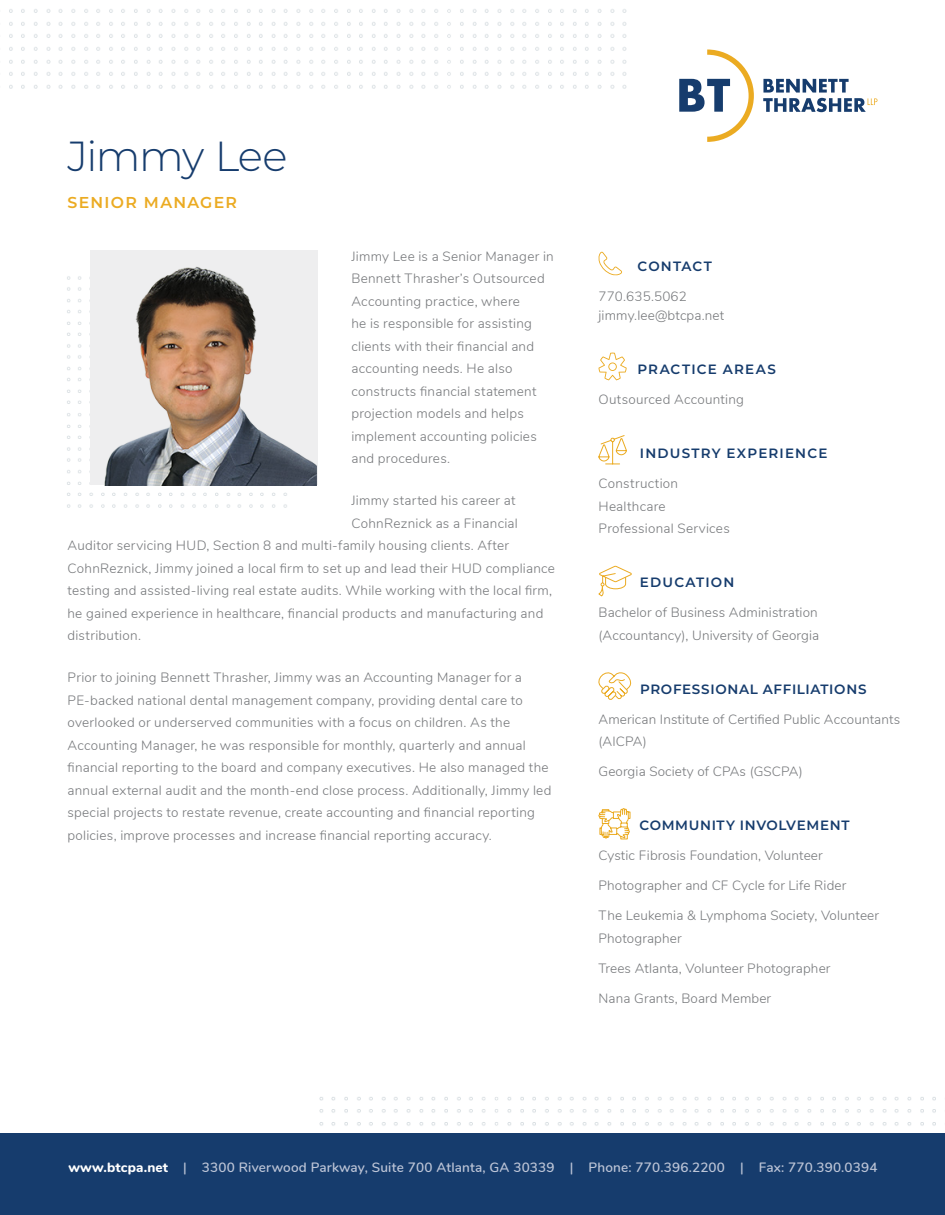
<style>
.page{position:relative;width:945px;height:1215px;background:#fff}
.page>*{position:absolute;margin:0;border:0;box-sizing:border-box;transform-origin:0 0}
.t1{font:300 42px "Montserrat";letter-spacing:-.035em;color:#163c6d}
.t2{font:600 15.75px "Montserrat";letter-spacing:.085em;color:#ebab22}
.t3{font:300 13.5px/22.5px "Nunito";letter-spacing:.015em;color:#76787b}
.t4{font:600 13.5px "Nunito";letter-spacing:.015em;color:#bdc5d7}
.t5{font:600 13.5px "Montserrat";letter-spacing:.055em;color:#163c6d}
.t6{font:600 13.5px "Montserrat";letter-spacing:.09em;color:#163c6d}
.t7{font:600 13.5px "Montserrat";letter-spacing:.085em;color:#163c6d}
.t8{font:600 13.5px "Montserrat";letter-spacing:.08em;color:#163c6d}
.s1{font-weight:800;color:#fff}
</style>
<div class="page">
<svg style="left:598px;top:252px;width:24px;height:24px"></svg>
<svg style="left:598px;top:353px;width:29px;height:27px"></svg>
<svg style="left:598px;top:435px;width:29px;height:30px"></svg>
<svg style="left:598px;top:565px;width:34px;height:32px"></svg>
<svg style="left:598px;top:672px;width:34px;height:28px"></svg>
<svg style="left:598px;top:808px;width:33px;height:32px"></svg>
<svg style="left:763px;top:79px;width:115px;height:33px"></svg>
<svg style="left:679px;top:50px;width:75px;height:92px"></svg>
<img style="left:9px;top:9px;width:618px;height:80px">
<img style="left:319px;top:1097px;width:617px;height:29px">
<img style="left:67px;top:276px;width:227px;height:232px">
<div style="left:0;top:1133px;width:945px;height:82px;background:#163c6d"></div>
<img style="left:90px;top:252px;width:226px;height:233px">
<p class="t1" style="left:68px;top:127px;width:222px">Jimmy Lee</p>
<p class="t2" style="left:68px;top:192px;width:171px">SENIOR MANAGER</p>
<p class="t3" style="left:351px;top:244px;width:204px">Jimmy Lee is a Senior Manager in<br>Bennett Thrasher’s Outsourced<br>Accounting practice, where<br>he is responsible for assisting clients with their financial and accounting needs. He also constructs financial statement projection models and helps implement accounting policies and procedures.</p>
<p class="t3" style="left:351px;top:489px;width:166px">Jimmy started his career at</p>
<p class="t3" style="left:351px;top:511px;width:168px">CohnReznick as a Financial</p>
<p class="t3" style="left:68px;top:534px;width:443px">Auditor servicing HUD, Section 8 and multi-family housing clients. After</p>
<p class="t3" style="left:68px;top:556px;width:489px">CohnReznick, Jimmy joined a local firm to set up and lead their HUD compliance</p>
<p class="t3" style="left:68px;top:579px;width:486px">testing and assisted-living real estate audits. While working with the local firm,</p>
<p class="t3" style="left:68px;top:601px;width:477px">he gained experience in healthcare, financial products and manufacturing and</p>
<p class="t3" style="left:68px;top:624px;width:75px">distribution.</p>
<p class="t3" style="left:68px;top:666px;width:485px">Prior to joining Bennett Thrasher, Jimmy was an Accounting Manager for a PE-backed national dental management company, providing dental care to overlooked or underserved communities with a focus on children. As the Accounting Manager, he was responsible for monthly, quarterly and annual financial reporting to the board and company executives. He also managed the annual external audit and the month-end close process. Additionally, Jimmy led special projects to restate revenue, create accounting and financial reporting policies, improve processes and increase financial reporting accuracy.</p>
<p class="t8" style="left:638px;top:256px;width:76px">CONTACT</p>
<p class="t3" style="left:598px;top:286px;width:127px;line-height:19.5px">770.635.5062 jimmy.lee@btcpa.net</p>
<p class="t6" style="left:637px;top:360px;width:140px">PRACTICE AREAS</p>
<p class="t3" style="left:598px;top:388px;width:147px">Outsourced Accounting</p>
<p class="t7" style="left:640px;top:444px;width:189px">INDUSTRY EXPERIENCE</p>
<p class="t3" style="left:598px;top:472px;width:133px">Construction<br>Healthcare<br>Professional Services</p>
<p class="t6" style="left:640px;top:573px;width:96px">EDUCATION</p>
<p class="t3" style="left:598px;top:601px;width:222px">Bachelor of Business Administration (Accountancy), University of Georgia</p>
<p class="t5" style="left:640px;top:679px;width:228px">PROFESSIONAL AFFILIATIONS</p>
<p class="t3" style="left:598px;top:707px;width:303px">American Institute of Certified Public Accountants (AICPA)</p>
<p class="t3" style="left:598px;top:760px;width:206px">Georgia Society of CPAs (GSCPA)</p>
<p class="t5" style="left:639px;top:816px;width:212px">COMMUNITY INVOLVEMENT</p>
<p class="t3" style="left:598px;top:844px;width:226px">Cystic Fibrosis Foundation, Volunteer</p>
<p class="t3" style="left:598px;top:874px;width:249px">Photographer and CF Cycle for Life Rider</p>
<p class="t3" style="left:598px;top:904px;width:282px">The Leukemia &amp; Lymphoma Society, Volunteer<br>Photographer</p>
<p class="t3" style="left:598px;top:956px;width:233px">Trees Atlanta, Volunteer Photographer</p>
<p class="t3" style="left:598px;top:986px;width:174px">Nana Grants, Board Member</p>
<p class="t4" style="left:68px;top:1157px;width:811px"><span class="s1">www.btcpa.net</span> | 3300 Riverwood Parkway, Suite 700 Atlanta, GA 30339 | Phone: 770.396.2200 | Fax: 770.390.0394</p>
</div>
